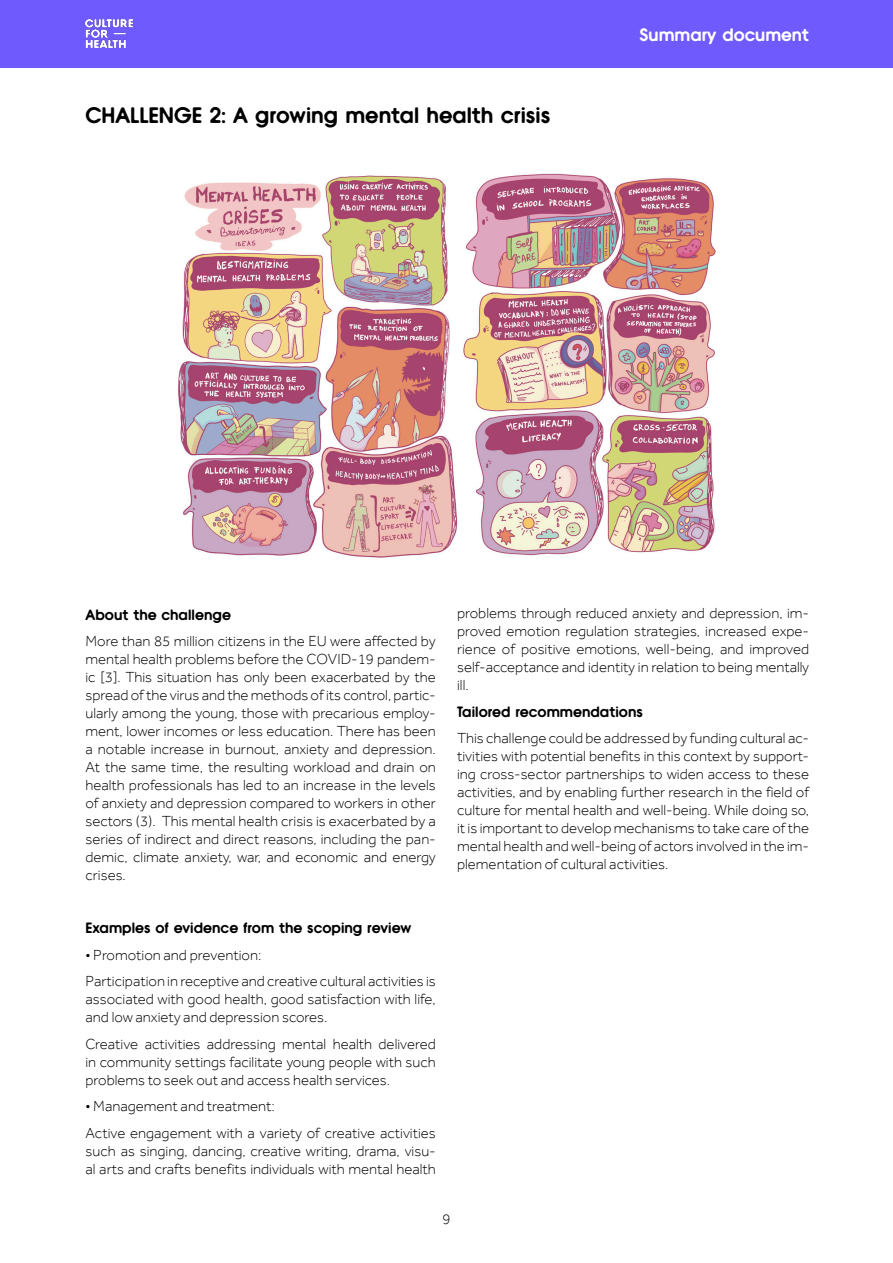
<style>
.page{position:relative;width:893px;height:1263px;background:#fff}
.page>*{position:absolute;margin:0;border:0;box-sizing:border-box;transform-origin:0 0}
.big_table{font:700 22.5px "BN Cringe Sans";color:#000}
.t1{font:700 18px "BN Cringe Sans";color:#fff}
.big_table-2{font:300 15px/18px "Effra W01";color:#000;text-align:justify}
.big_table-3{font:700 15px "BN Cringe Sans";color:#000}
</style>
<div class="page">
<div style="left:0;top:0;width:893px;height:68px;background:#6f5afd"></div>
<img style="left:85px;top:19px;width:48px;height:29px">
<img style="left:178px;top:173px;width:538px;height:385px">
<p class="big_table" style="left:85px;top:103px;width:466px">CHALLENGE 2: A growing mental health crisis</p>
<p class="t1" style="left:639px;top:25px;width:171px">Summary document</p>
<p class="big_table-3" style="left:85px;top:606px;width:147px">About the challenge</p>
<p class="big_table-2" style="left:85px;top:632px;width:352px">More than 85 million citizens in the EU were affected by mental health problems before the COVID-19 pandem&shy;ic [3]. This situation has only been exacerbated by the spread of the virus and the methods of its control, partic&shy;ularly among the young, those with precarious employ&shy;ment, lower incomes or less education. There has been a notable increase in burnout, anxiety and depression.<br>At the same time, the resulting workload and drain on health professionals has led to an increase in the levels of anxiety and depression compared to workers in other sectors (3). This mental health crisis is exacerbated by a series of indirect and direct reasons, including the pan&shy;demic, climate anxiety, war, and economic and energy crises.</p>
<p class="big_table-3" style="left:85px;top:920px;width:328px">Examples of evidence from the scoping review</p>
<p class="big_table-2" style="left:85px;top:946px;width:177px">• Promotion and prevention:</p>
<p class="big_table-2" style="left:85px;top:972px;width:352px">Participation in receptive and creative cultural activities is associated with good health, good satisfaction with life, and low anxiety and depression scores.</p>
<p class="big_table-2" style="left:85px;top:1035px;width:352px">Creative activities addressing mental health delivered in community settings facilitate young people with such problems to seek out and access health services.</p>
<p class="big_table-2" style="left:85px;top:1097px;width:191px">• Management and treatment:</p>
<p class="big_table-2" style="left:85px;top:1124px;width:352px">Active engagement with a variety of creative activities such as singing, dancing, creative writing, drama, visu&shy;al arts and crafts benefits individuals with mental health</p>
<p class="big_table-2" style="left:457px;top:604px;width:354px">problems through reduced anxiety and depression, im&shy;proved emotion regulation strategies, increased expe&shy;rience of positive emotions, well-being, and improved self-acceptance and identity in relation to being mentally ill.</p>
<p class="big_table-3" style="left:457px;top:703px;width:187px">Tailored recommendations</p>
<p class="big_table-2" style="left:457px;top:729px;width:354px">This challenge could be addressed by funding cultural ac&shy;tivities with potential benefits in this context by support&shy;ing cross-sector partnerships to widen access to these activities, and by enabling further research in the field of culture for mental health and well-being. While doing so, it is important to develop mechanisms to take care of the mental health and well-being of actors involved in the im&shy;plementation of cultural activities.</p>
<p class="big_table-2" style="left:442px;top:1210px;width:10px">9</p>
</div>
